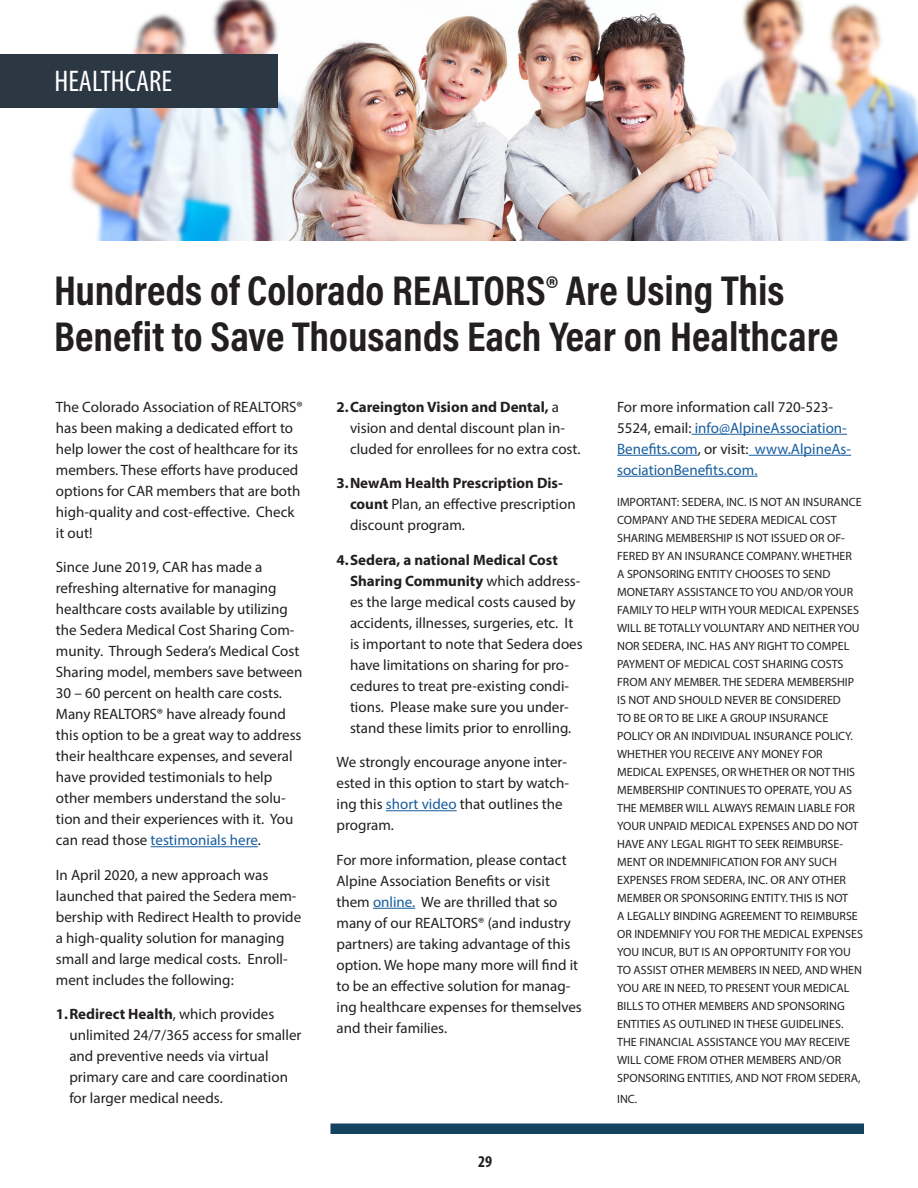
<style>
.page{position:relative;width:918px;height:1188px;background:#fff}
.page>*{position:absolute;margin:0;border:0;box-sizing:border-box;transform-origin:0 0}
.t1{font:700 42px/46.5px "Acumin Pro Cond";color:#231f20}
.t2{font:condensed 30px "Myriad Pro";color:#fff}
.t3{font:700 condensed 16.5px "Myriad Pro";color:#231f20}
.t4{font:15px/21px "Myriad Pro";color:#231f20}
.t5{font:15px/21px "Myriad Pro";color:#175d9e}
.t6{font:12px/18px "Myriad Pro";color:#231f20}
.s1{color:#175d9e}
.s2{font-weight:700}
.s3{color:#231f20}
</style>
<div class="page">
<img style="left:56px;top:0;width:862px;height:241px">
<hr style="left:151px;top:846px;width:107px;height:1px;background:#175d9e">
<hr style="left:386px;top:810px;width:71px;height:1px;background:#175d9e">
<hr style="left:373px;top:908px;width:42px;height:1px;background:#175d9e">
<hr style="left:692px;top:434px;width:155px;height:1px;background:#175d9e">
<hr style="left:617px;top:455px;width:81px;height:1px;background:#175d9e">
<hr style="left:749px;top:455px;width:102px;height:1px;background:#175d9e">
<hr style="left:617px;top:476px;width:140px;height:1px;background:#175d9e">
<div style="left:330px;top:1124px;width:534px;height:10px;background:#14425f"></div>
<div style="left:0;top:54px;width:277px;height:53px;background:#2b3743"></div>
<p class="t2" style="left:54px;top:63px;width:119px">HEALTHCARE</p>
<p class="t1" style="left:54px;top:266px;width:786px">Hundreds of Colorado REALTORS® Are Using This<br>Benefit to Save Thousands Each Year on Healthcare</p>
<p class="t4" style="left:56px;top:396px;width:248px">The Colorado Association of REALTORS® has been making a dedicated effort to help lower the cost of healthcare for its members. These efforts have produced options for CAR members that are both high-quality and cost-effective. Check it out!</p>
<p class="t4" style="left:56px;top:556px;width:248px">Since June 2019, CAR has made a refreshing alternative for managing healthcare costs available by utilizing the Sedera Medical Cost Sharing Com&shy;munity. Through Sedera’s Medical Cost Sharing model, members save between 30 – 60 percent on health care costs.<br>Many REALTORS® have already found this option to be a great way to address their healthcare expenses, and several have provided testimonials to help other members understand the solu&shy;tion and their experiences with it. You can read those <span class="s1">testimonials here</span>.</p>
<p class="t4" style="left:56px;top:864px;width:247px">In April 2020, a new approach was launched that paired the Sedera mem&shy;bership with Redirect Health to provide a high-quality solution for managing small and large medical costs. Enroll&shy;ment includes the following:</p>
<p class="t4" style="left:69px;top:1003px;width:234px;text-indent:-14px"><span class="s2">1.Redirect Health</span>, which provides unlimited 24/7/365 access for smaller and preventive needs via virtual primary care and care coordination for larger medical needs.</p>
<p class="t4" style="left:350px;top:396px;width:232px;text-indent:-14px"><span class="s2">2.Careington Vision and Dental,</span> a vision and dental discount plan in&shy;cluded for enrollees for no extra cost.</p>
<p class="t4" style="left:350px;top:472px;width:227px;text-indent:-14px"><span class="s2">3.NewAm Health Prescription Dis&shy;count</span> Plan, an effective prescription discount program.</p>
<p class="t4" style="left:350px;top:549px;width:234px;text-indent:-14px"><span class="s2">4.Sedera, a national Medical Cost Sharing Community</span> which address&shy;es the large medical costs caused by accidents, illnesses, surgeries, etc. It is important to note that Sedera does have limitations on sharing for pro&shy;cedures to treat pre-existing condi&shy;tions. Please make sure you under&shy;stand these limits prior to enrolling.</p>
<p class="t4" style="left:337px;top:751px;width:234px">We strongly encourage anyone inter&shy;ested in this option to start by watch&shy;ing this <span class="s1">short video</span> that outlines the program.</p>
<p class="t4" style="left:337px;top:849px;width:247px">For more information, please contact Alpine Association Benefits or visit them <span class="s1">online.</span> We are thrilled that so many of our REALTORS® (and industry partners) are taking advantage of this option. We hope many more will find it to be an effective solution for manag&shy;ing healthcare expenses for themselves and their families.</p>
<p class="t3" style="left:478px;top:1151px;width:16px">29</p>
<p class="t5" style="left:617px;top:396px;width:236px"><span class="s3">For more information call 720-523- 5524, email:</span> info@AlpineAssociation-Benefits.com<span class="s3">, or visit:</span> www.AlpineAs&shy;sociationBenefits.com.</p>
<p class="t6" style="left:617px;top:493px;width:247px">IMPORTANT: SEDERA, INC. IS NOT AN INSURANCE COMPANY AND THE SEDERA MEDICAL COST SHARING MEMBERSHIP IS NOT ISSUED OR OF-FERED BY AN INSURANCE COMPANY. WHETHER<br>A SPONSORING ENTITY CHOOSES TO SEND MONETARY ASSISTANCE TO YOU AND/OR YOUR FAMILY TO HELP WITH YOUR MEDICAL EXPENSES WILL BE TOTALLY VOLUNTARY AND NEITHER YOU NOR SEDERA, INC. HAS ANY RIGHT TO COMPEL PAYMENT OF MEDICAL COST SHARING COSTS FROM ANY MEMBER. THE SEDERA MEMBERSHIP IS NOT AND SHOULD NEVER BE CONSIDERED<br>TO BE OR TO BE LIKE A GROUP INSURANCE POLICY OR AN INDIVIDUAL INSURANCE POLICY.<br>WHETHER YOU RECEIVE ANY MONEY FOR MEDICAL EXPENSES, OR WHETHER OR NOT THIS MEMBERSHIP CONTINUES TO OPERATE, YOU AS THE MEMBER WILL ALWAYS REMAIN LIABLE FOR YOUR UNPAID MEDICAL EXPENSES AND DO NOT HAVE ANY LEGAL RIGHT TO SEEK REIMBURSE-MENT OR INDEMNIFICATION FOR ANY SUCH EXPENSES FROM SEDERA, INC. OR ANY OTHER MEMBER OR SPONSORING ENTITY. THIS IS NOT<br>A LEGALLY BINDING AGREEMENT TO REIMBURSE OR INDEMNIFY YOU FOR THE MEDICAL EXPENSES YOU INCUR, BUT IS AN OPPORTUNITY FOR YOU TO ASSIST OTHER MEMBERS IN NEED, AND WHEN YOU ARE IN NEED, TO PRESENT YOUR MEDICAL BILLS TO OTHER MEMBERS AND SPONSORING ENTITIES AS OUTLINED IN THESE GUIDELINES.<br>THE FINANCIAL ASSISTANCE YOU MAY RECEIVE WILL COME FROM OTHER MEMBERS AND/OR SPONSORING ENTITIES, AND NOT FROM SEDERA,</p>
<p class="t6" style="left:617px;top:1090px;width:22px">INC.</p>
</div>
